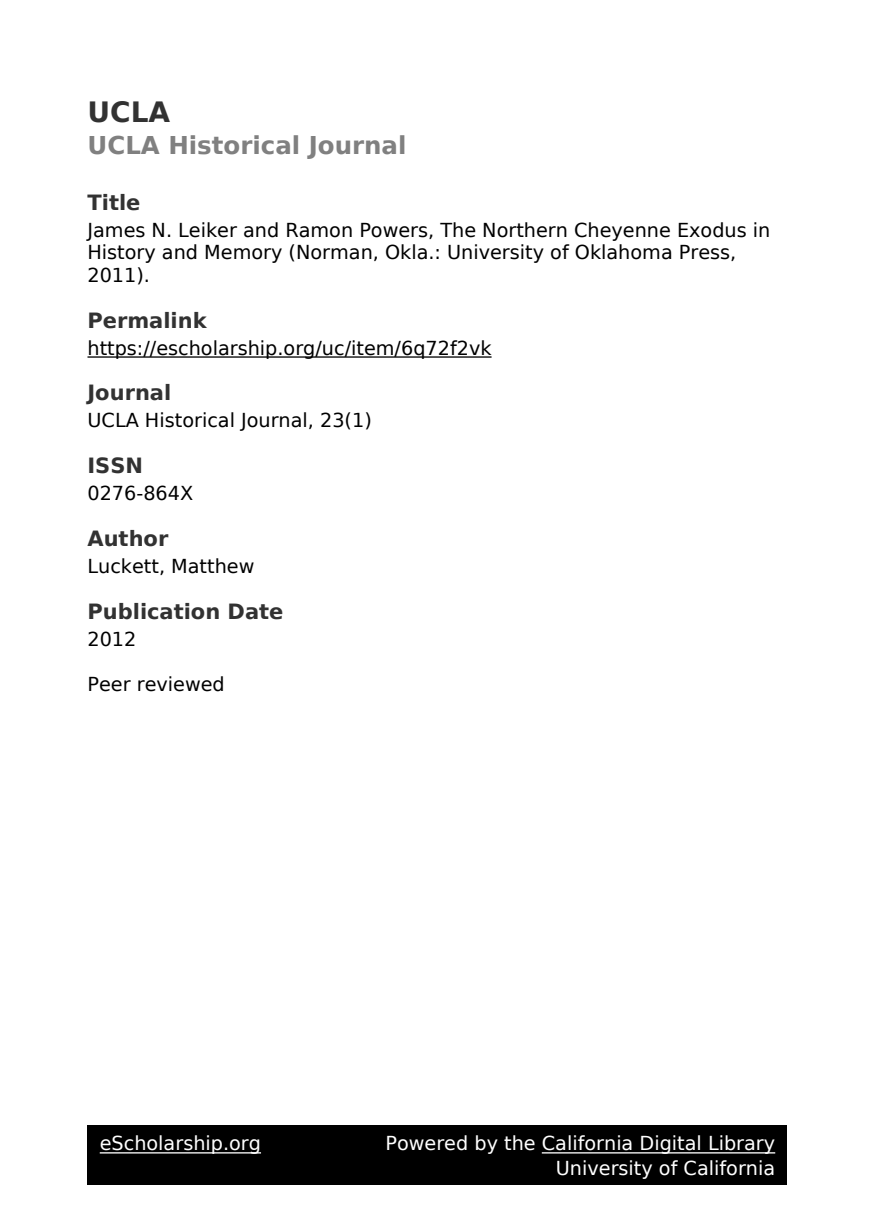
<style>
.page{position:relative;width:875px;height:1225px;background:#fff}
.page>*{position:absolute;margin:0;border:0;box-sizing:border-box;transform-origin:0 0}
.t1{font:700 28px "DejaVu Sans";color:#323232}
.t2{font:700 24.5px "DejaVu Sans";color:#808080}
.t3{font:700 21px "DejaVu Sans";color:#323232}
.t4{font:19.25px/22.4px "DejaVu Sans";color:#000}
.t5{font:19.25px/24.5px "DejaVu Sans";color:#fff;text-align:right}
</style>
<div class="page">
<hr style="left:88px;top:356px;width:404px;height:2px;background:#000">
<div style="left:88px;top:1125px;width:700px;height:60px;background:#000"></div>
<hr style="left:100px;top:1152px;width:161px;height:2px;background:#fff">
<hr style="left:542px;top:1152px;width:233px;height:2px;background:#fff">
<h1 class="t1" style="left:88px;top:101px;width:84px">UCLA</h1>
<p class="t2" style="left:88px;top:136px;width:321px">UCLA Historical Journal</p>
<p class="t3" style="left:88px;top:194px;width:54px">Title</p>
<p class="t4" style="left:88px;top:221px;width:684px">James N. Leiker and Ramon Powers, The Northern Cheyenne Exodus in<br>History and Memory (Norman, Okla.: University of Oklahoma Press,<br>2011).</p>
<p class="t3" style="left:88px;top:312px;width:121px">Permalink</p>
<p class="t4" style="left:88px;top:338px;width:406px">https://escholarship.org/uc/item/6q72f2vk</p>
<p class="t3" style="left:88px;top:384px;width:85px">Journal</p>
<p class="t4" style="left:88px;top:411px;width:286px">UCLA Historical Journal, 23(1)</p>
<p class="t3" style="left:88px;top:457px;width:57px">ISSN</p>
<p class="t4" style="left:88px;top:484px;width:107px">0276-864X</p>
<p class="t3" style="left:88px;top:530px;width:82px">Author</p>
<p class="t4" style="left:88px;top:557px;width:168px">Luckett, Matthew</p>
<p class="t3" style="left:88px;top:603px;width:198px">Publication Date</p>
<p class="t4" style="left:88px;top:630px;width:50px">2012</p>
<p class="t4" style="left:88px;top:675px;width:139px">Peer reviewed</p>
<p class="t5" style="left:100px;top:1133px;width:163px">eScholarship.org</p>
<p class="t5" style="left:385px;top:1133px;width:391px">Powered by the California Digital Library<br>University of California</p>
</div>
